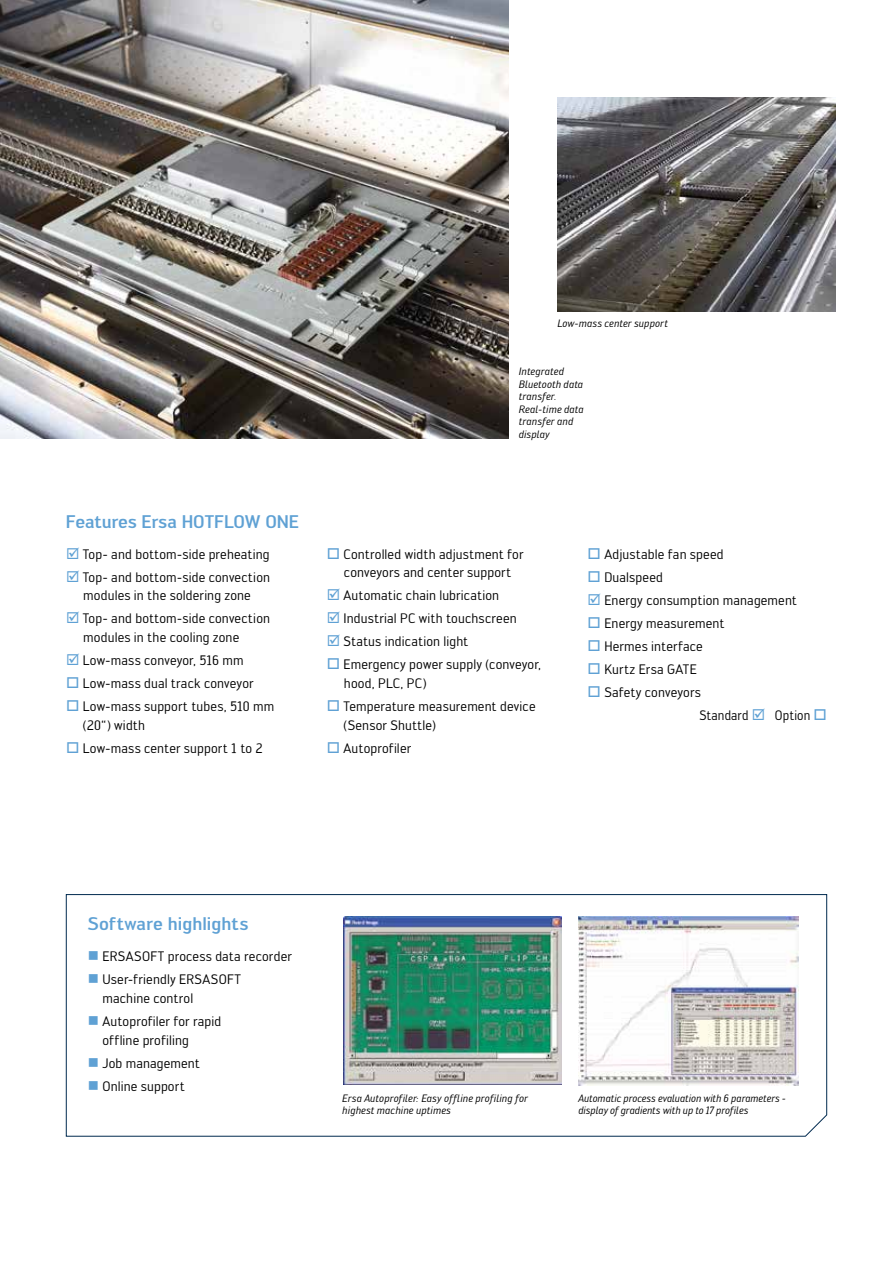
<style>
.page{position:relative;width:893px;height:1263px;background:#fff}
.page>*{position:absolute;margin:0;border:0;box-sizing:border-box;transform-origin:0 0}
.t1{font:500 18px "Engel";letter-spacing:-.005em;color:#5fa1d4}
.t2{font:13.5px/18.8px "Engel";letter-spacing:.01em;color:#000}
.t3{font:italic 10.5px/12.6px "Engel";letter-spacing:.01em;color:#000}
.s1{color:#5fa1d4}
</style>
<div class="page">
<img style="left:557px;top:97px;width:278px;height:214px">
<img style="left:0;top:0;width:508px;height:438px">
<svg style="left:66px;top:894px;width:761px;height:243px"></svg>
<img style="left:343px;top:916px;width:219px;height:168px">
<img style="left:578px;top:916px;width:220px;height:169px">
<p class="t3" style="left:557px;top:318px;width:112px">Low-mass center support</p>
<p class="t3" style="left:519px;top:365px;width:66px">Integrated<br>Bluetooth data transfer.<br>Real-time data transfer and display</p>
<h1 class="t1" style="left:66px;top:511px;width:234px">Features Ersa HOTFLOW ONE</h1>
<p class="t2" style="left:66px;top:545px;width:205px"><span class="s1">☑</span> Top- and bottom-side preheating</p>
<p class="t2" style="left:66px;top:568px;width:206px;text-align:center"><span class="s1">☑</span> Top- and bottom-side convection modules in the soldering zone</p>
<p class="t2" style="left:83px;top:609px;width:188px;text-indent:-17px"><span class="s1">☑</span> Top- and bottom-side convection modules in the cooling zone</p>
<p class="t2" style="left:66px;top:651px;width:179px"><span class="s1">☑</span> Low-mass conveyor, 516 mm</p>
<p class="t2" style="left:66px;top:674px;width:189px"><span class="s1">□</span> Low-mass dual track conveyor</p>
<p class="t2" style="left:83px;top:697px;width:193px;text-indent:-17px"><span class="s1">□</span> Low-mass support tubes, 510 mm (20“) width</p>
<p class="t2" style="left:66px;top:739px;width:198px"><span class="s1">□</span> Low-mass center support 1 to 2</p>
<p class="t2" style="left:327px;top:545px;width:198px;text-align:center"><span class="s1">□</span> Controlled width adjustment for conveyors and center support</p>
<p class="t2" style="left:327px;top:586px;width:174px"><span class="s1">☑</span> Automatic chain lubrication</p>
<p class="t2" style="left:327px;top:609px;width:191px"><span class="s1">☑</span> Industrial PC with touchscreen</p>
<p class="t2" style="left:327px;top:632px;width:143px"><span class="s1">☑</span> Status indication light</p>
<p class="t2" style="left:344px;top:655px;width:199px;text-indent:-17px"><span class="s1">□</span> Emergency power supply (conveyor, hood, PLC, PC)</p>
<p class="t2" style="left:344px;top:697px;width:193px;text-indent:-17px"><span class="s1">□</span> Temperature measurement device (Sensor Shuttle)</p>
<p class="t2" style="left:327px;top:739px;width:86px"><span class="s1">□</span> Autoprofiler</p>
<p class="t2" style="left:588px;top:545px;width:138px"><span class="s1">□</span> Adjustable fan speed</p>
<p class="t2" style="left:588px;top:568px;width:77px"><span class="s1">□</span> Dualspeed</p>
<p class="t2" style="left:588px;top:591px;width:211px"><span class="s1">☑</span> Energy consumption management</p>
<p class="t2" style="left:588px;top:614px;width:138px"><span class="s1">□</span> Energy measurement</p>
<p class="t2" style="left:588px;top:637px;width:117px"><span class="s1">□</span> Hermes interface</p>
<p class="t2" style="left:588px;top:660px;width:111px"><span class="s1">□</span> Kurtz Ersa GATE</p>
<p class="t2" style="left:699px;top:680px;width:129px;line-height:23px;text-indent:-112px"><span class="s1">□</span> Safety conveyors<br>Standard <span class="s1">☑</span> Option <span class="s1">□</span></p>
<h1 class="t1" style="left:88px;top:913px;width:162px">Software highlights</h1>
<p class="t2" style="left:88px;top:947px;width:205px"><span class="s1">■</span> ERSASOFT process data recorder</p>
<p class="t2" style="left:102px;top:970px;width:140px;text-indent:-15px"><span class="s1">■</span> User-friendly ERSASOFT machine control</p>
<p class="t2" style="left:102px;top:1012px;width:120px;text-indent:-15px"><span class="s1">■</span> Autoprofiler for rapid offline profiling</p>
<p class="t2" style="left:88px;top:1054px;width:113px"><span class="s1">■</span> Job management</p>
<p class="t2" style="left:88px;top:1077px;width:98px"><span class="s1">■</span> Online support</p>
<p class="t3" style="left:342px;top:1092px;width:187px">Ersa Autoprofiler: Easy offline profiling for highest machine uptimes</p>
<p class="t3" style="left:578px;top:1092px;width:209px">Automatic process evaluation with 6 parameters - display of gradients with up to 17 profiles</p>
</div>
